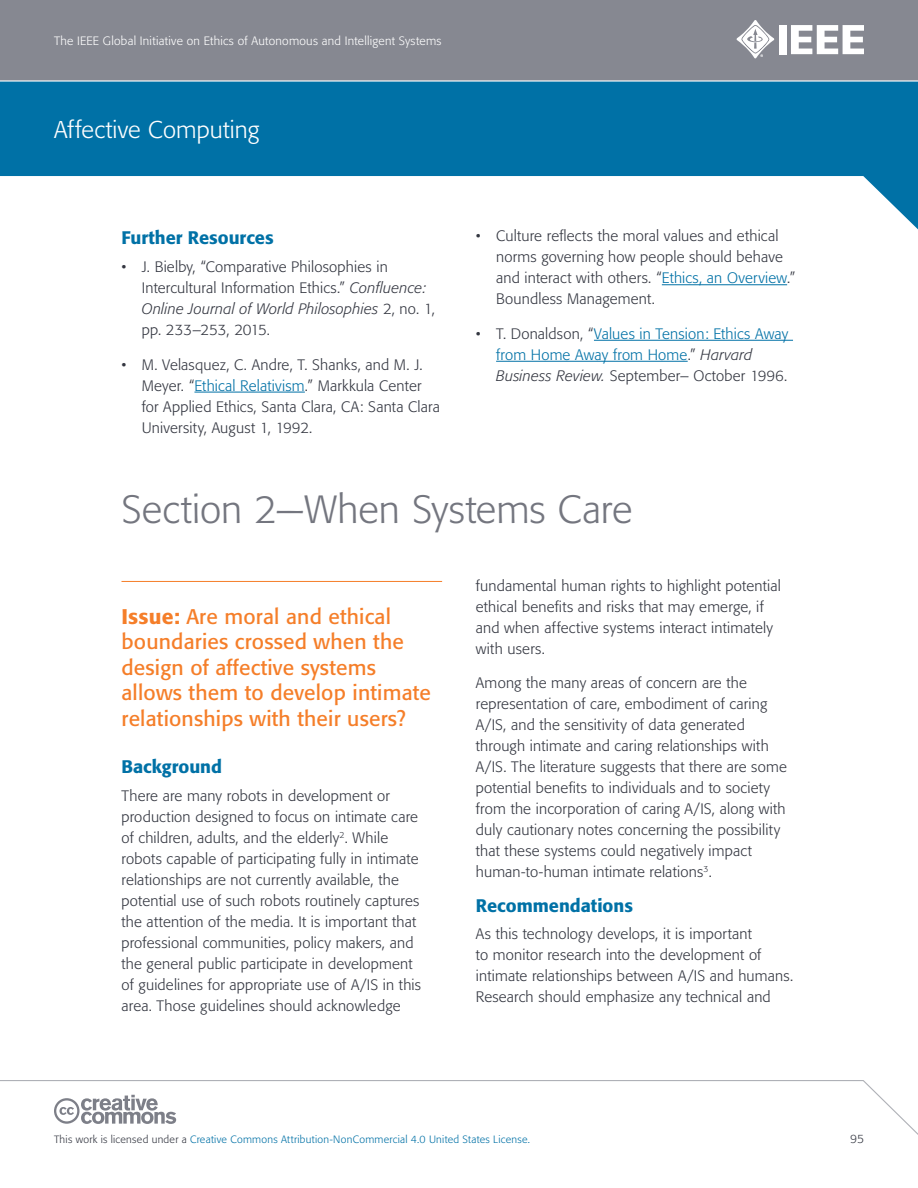
<style>
.page{position:relative;width:918px;height:1188px;background:#fff}
.page>*{position:absolute;margin:0;border:0;box-sizing:border-box;transform-origin:0 0}
.t1{font:300 39px "Formata";letter-spacing:.005em;color:#74767f}
.t2{font:300 24px "Formata";letter-spacing:.005em;color:#fff}
.t3{font:21px/25.5px "Formata";letter-spacing:.01em;color:#f57e29}
.t4{font:500 18px "Formata";color:#0071a6}
.t5{font:300 15px/21px "Formata";letter-spacing:.01em;color:#343741}
.t6{font:300 15px/21px "Formata";letter-spacing:.01em;color:#0071a6}
.t7{font:300 12px "Formata";letter-spacing:.02em;color:#fff}
.t8{font:300 12px "Formata";color:#343741}
.t9{font:300 10.5px "Formata";letter-spacing:.025em;color:#0071a6}
.s1{font-style:italic}
.s2{color:#0071a6}
.s3{color:#343741}
.s4{font-style:italic;color:#343741}
.s5{font-weight:500}
</style>
<div class="page">
<div style="left:0;top:0;width:918px;height:81px;background:#868891"></div>
<svg style="left:0;top:82px;width:918px;height:147px;fill:#0071a6"></svg>
<svg style="left:0;top:1080px;width:918px;height:55px"></svg>
<hr style="left:0;top:80px;width:918px;height:2px;background:#fff">
<div style="left:779px;top:25px;width:8px;height:29px;background:#fff"></div>
<svg style="left:791px;top:25px;width:73px;height:29px"></svg>
<svg style="left:736px;top:20px;width:38px;height:38px"></svg>
<svg style="left:54px;top:1095px;width:122px;height:29px"></svg>
<hr style="left:194px;top:392px;width:111px;height:1px;background:#0071a6">
<hr style="left:662px;top:284px;width:125px;height:1px;background:#0071a6">
<hr style="left:594px;top:340px;width:199px;height:1px;background:#0071a6">
<hr style="left:496px;top:361px;width:192px;height:1px;background:#0071a6">
<hr style="left:122px;top:581px;width:320px;height:1px;background:#f57e29">
<p class="t7" style="left:54px;top:34px;width:389px">The IEEE Global Initiative on Ethics of Autonomous and Intelligent Systems</p>
<h2 class="t2" style="left:54px;top:115px;width:207px">Affective Computing</h2>
<p class="t4" style="left:122px;top:227px;width:154px">Further Resources</p>
<p class="t5" style="left:142px;top:256px;width:295px;text-indent:-20px">• J. Bielby, “Comparative Philosophies in Intercultural Information Ethics.” <span class="s1">Confluence:<br>Online Journal of World Philosophies</span> 2, no. 1, pp. 233–253, 2015.</p>
<p class="t5" style="left:142px;top:354px;width:300px;text-indent:-20px">• M. Velasquez, C. Andre, T. Shanks, and M. J.<br>Meyer. “<span class="s2">Ethical Relativism</span>.” Markkula Center for Applied Ethics, Santa Clara, CA: Santa Clara University, August 1, 1992.</p>
<p class="t5" style="left:496px;top:226px;width:301px;text-indent:-20px">• Culture reflects the moral values and ethical norms governing how people should behave and interact with others. “<span class="s2">Ethics, an Overview</span>.” Boundless Management.</p>
<p class="t6" style="left:496px;top:323px;width:294px;text-indent:-20px"><span class="s3">• T. Donaldson, “</span>Values in Tension: Ethics Away from Home Away from Home<span class="s3">.”</span> <span class="s4">Harvard<br>Business Review.</span> <span class="s3">September– October 1996.</span></p>
<h1 class="t1" style="left:122px;top:486px;width:512px">Section 2—When Systems Care</h1>
<h3 class="t3" style="left:122px;top:604px;width:311px"><span class="s5">Issue:</span> Are moral and ethical boundaries crossed when the design of affective systems allows them to develop intimate relationships with their users?</h3>
<p class="t4" style="left:122px;top:755px;width:102px">Background</p>
<p class="t5" style="left:122px;top:785px;width:301px">There are many robots in development or production designed to focus on intimate care of children, adults, and the elderly<sup>2</sup>. While robots capable of participating fully in intimate relationships are not currently available, the potential use of such robots routinely captures the attention of the media. It is important that professional communities, policy makers, and the general public participate in development of guidelines for appropriate use of A/IS in this area. Those guidelines should acknowledge</p>
<p class="t5" style="left:476px;top:575px;width:306px">fundamental human rights to highlight potential ethical benefits and risks that may emerge, if and when affective systems interact intimately with users.</p>
<p class="t5" style="left:476px;top:673px;width:312px">Among the many areas of concern are the representation of care, embodiment of caring A/IS, and the sensitivity of data generated through intimate and caring relationships with A/IS. The literature suggests that there are some potential benefits to individuals and to society from the incorporation of caring A/IS, along with duly cautionary notes concerning the possibility that these systems could negatively impact human-to-human intimate relations<sup>3</sup>.</p>
<p class="t4" style="left:476px;top:894px;width:159px">Recommendations</p>
<p class="t5" style="left:476px;top:924px;width:319px">As this technology develops, it is important<br>to monitor research into the development of intimate relationships between A/IS and humans.<br>Research should emphasize any technical and</p>
<p class="t9" style="left:54px;top:1133px;width:478px"><span class="s3">This work is licensed under a</span> Creative Commons Attribution-NonCommercial 4.0 United States License.</p>
<p class="t8" style="left:850px;top:1132px;width:15px">95</p>
</div>
